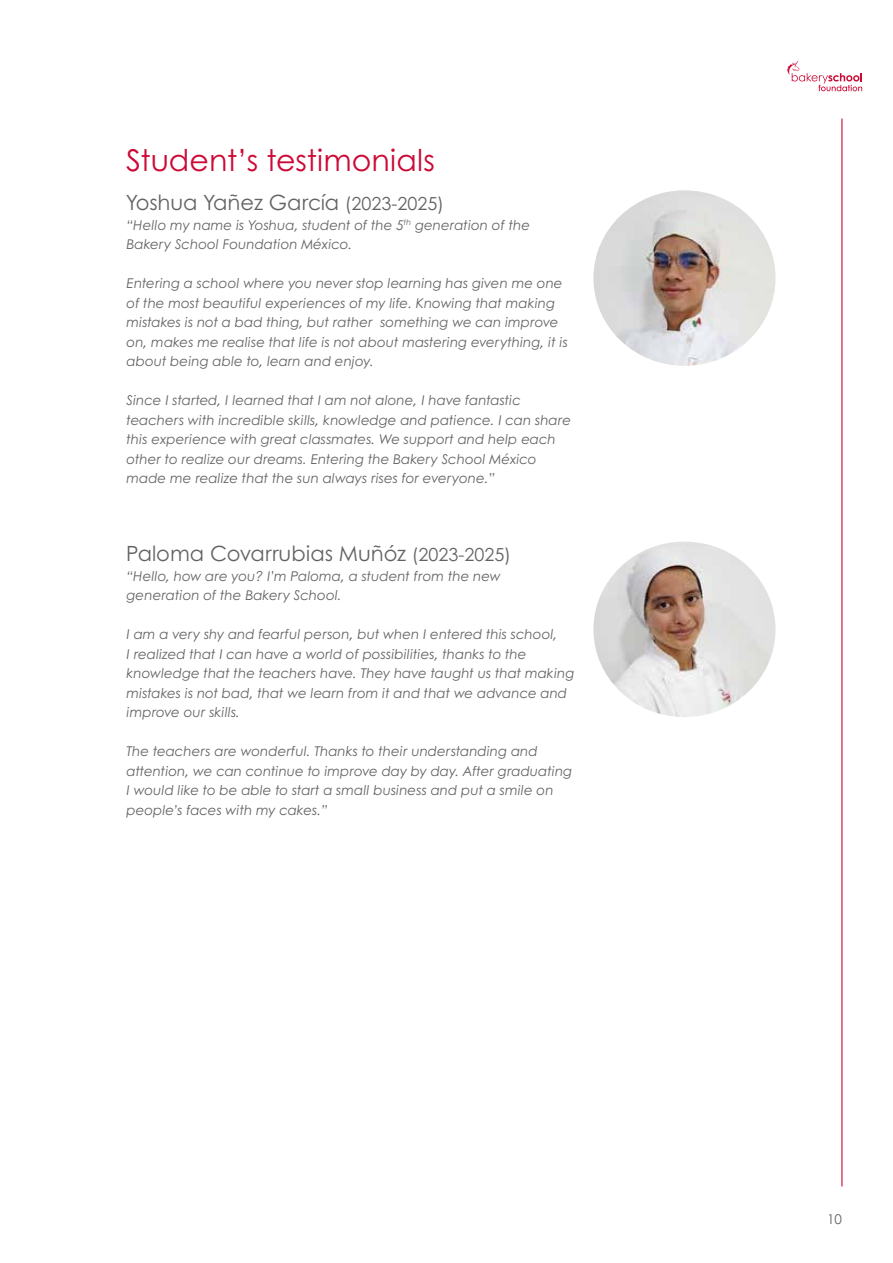
<style>
.page{position:relative;width:893px;height:1263px;background:#fff}
.page>*{position:absolute;margin:0;border:0;box-sizing:border-box;transform-origin:0 0}
.t1{font:30px "Century Gothic";color:#cc0935}
.t2{font:21px "Century Gothic";color:#646363}
.t3{font:italic 13.5px/19.5px "Century Gothic";color:#646363}
.t4{font:13.5px "Century Gothic";color:#646363}
.s1{font-size:18px}
</style>
<div class="page">
<img style="left:593px;top:190px;width:182px;height:176px">
<img style="left:593px;top:542px;width:182px;height:175px">
<svg style="left:787px;top:61px;width:75px;height:30px"></svg>
<hr style="left:841px;top:119px;width:1px;height:1067px;background:#cc0935">
<h1 class="t1" style="left:126px;top:141px;width:310px">Student’s testimonials</h1>
<h2 class="t2" style="left:126px;top:189px;width:319px">Yoshua Yañez García <span class="s1">(2023-2025)</span></h2>
<p class="t3" style="left:126px;top:215px;width:405px">“Hello my name is Yoshua, student of the 5<sup>th</sup> generation of the<br>Bakery School Foundation México.</p>
<p class="t3" style="left:126px;top:273px;width:443px">Entering a school where you never stop learning has given me one of the most beautiful experiences of my life. Knowing that making mistakes is not a bad thing, but rather something we can improve on, makes me realise that life is not about mastering everything, it is about being able to, learn and enjoy.</p>
<p class="t3" style="left:126px;top:390px;width:446px">Since I started, I learned that I am not alone, I have fantastic teachers with incredible skills, knowledge and patience. I can share this experience with great classmates. We support and help each other to realize our dreams. Entering the Bakery School México made me realize that the sun always rises for everyone.”</p>
<h2 class="t2" style="left:126px;top:540px;width:386px">Paloma Covarrubias Muñóz <span class="s1">(2023-2025)</span></h2>
<p class="t3" style="left:126px;top:566px;width:376px">“Hello, how are you? I’m Paloma, a student from the new generation of the Bakery School.</p>
<p class="t3" style="left:126px;top:624px;width:449px">I am a very shy and fearful person, but when I entered this school,<br>I realized that I can have a world of possibilities, thanks to the knowledge that the teachers have. They have taught us that making mistakes is not bad, that we learn from it and that we advance and improve our skills.</p>
<p class="t3" style="left:126px;top:741px;width:447px">The teachers are wonderful. Thanks to their understanding and attention, we can continue to improve day by day. After graduating I would like to be able to start a small business and put a smile on people’s faces with my cakes.”</p>
<p class="t4" style="left:827px;top:1211px;width:16px">10</p>
</div>
